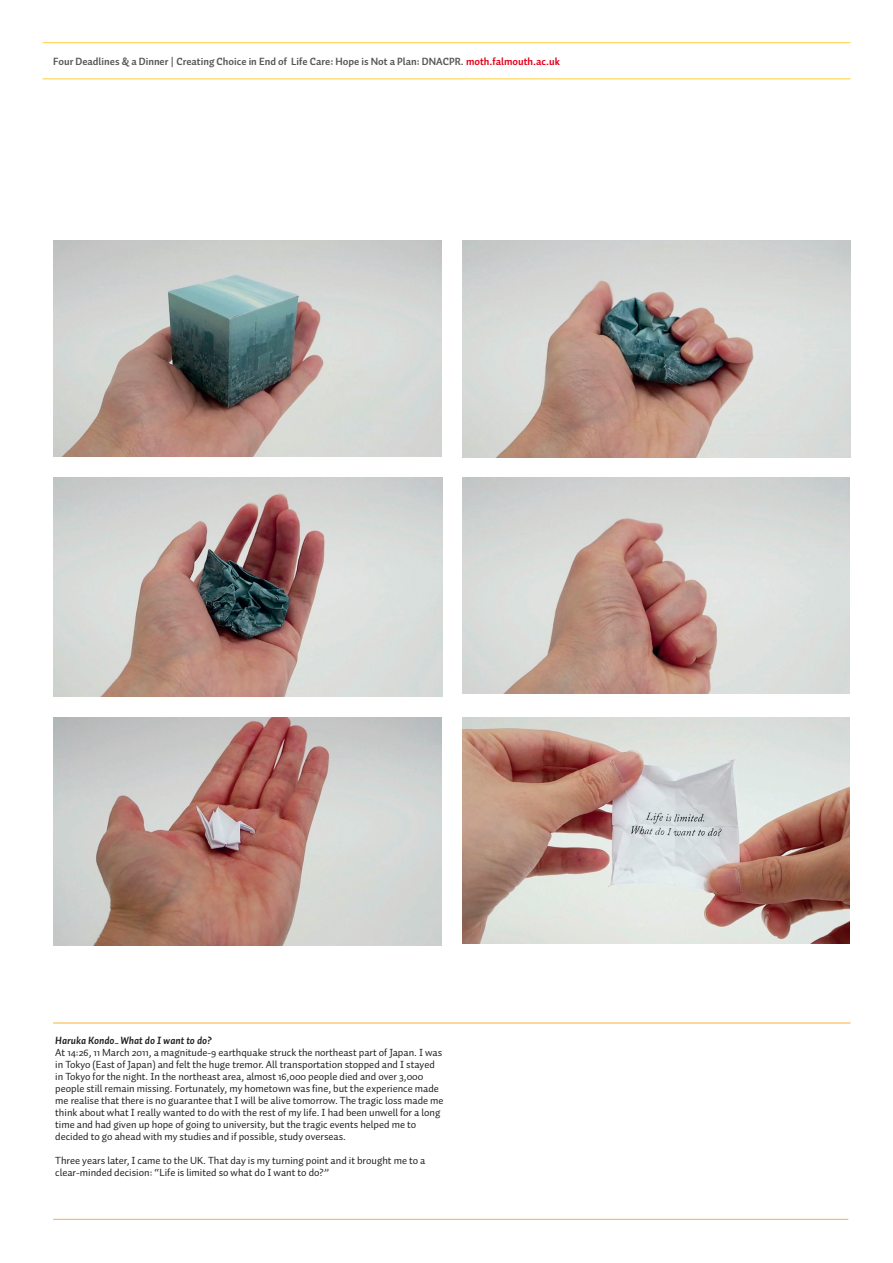
<style>
.page{position:relative;width:893px;height:1263px;background:#fff}
.page>*{position:absolute;margin:0;border:0;box-sizing:border-box;transform-origin:0 0}
.t1{font:10.5px/12px "Auto 1";color:#231f20}
.t2{font:700 10.5px "Auto 1";color:#57585a}
.t3{font:italic 700 10.5px "Auto 1";color:#231f20}
.s1{color:#e2001a}
</style>
<div class="page">
<hr style="left:43px;top:43px;width:807px;height:1px;background:#ffcf3e">
<hr style="left:43px;top:79px;width:807px;height:1px;background:#ffcf3e">
<img style="left:463px;top:477px;width:387px;height:216px">
<img style="left:53px;top:717px;width:388px;height:228px">
<img style="left:54px;top:478px;width:388px;height:218px">
<img style="left:462px;top:718px;width:387px;height:225px">
<img style="left:53px;top:240px;width:388px;height:217px">
<img style="left:463px;top:240px;width:387px;height:217px">
<hr style="left:53px;top:1023px;width:797px;height:1px;background:#faaf3a">
<hr style="left:53px;top:1219px;width:795px;height:1px;background:#faaf3a">
<p class="t2" style="left:53px;top:54px;width:508px">Four Deadlines &amp; a Dinner | Creating Choice in End of Life Care: Hope is Not a Plan: DNACPR. <span class="s1">moth.falmouth.ac.uk</span></p>
<p class="t3" style="left:55px;top:1034px;width:158px">Haruka Kondo_ What do I want to do?</p>
<p class="t1" style="left:55px;top:1047px;width:388px">At 14:26, 11 March 2011, a magnitude-9 earthquake struck the northeast part of Japan. I was in Tokyo (East of Japan) and felt the huge tremor. All transportation stopped and I stayed</p>
<p class="t1" style="left:55px;top:1071px;width:370px">in Tokyo for the night. In the northeast area, almost 16,000 people died and over 3,000</p>
<p class="t1" style="left:55px;top:1083px;width:390px">people still remain missing. Fortunately, my hometown was fine, but the experience made me realise that there is no guarantee that I will be alive tomorrow. The tragic loss made me think about what I really wanted to do with the rest of my life. I had been unwell for a long time and had given up hope of going to university, but the tragic events helped me to</p>
<p class="t1" style="left:55px;top:1131px;width:292px">decided to go ahead with my studies and if possible, study overseas.</p>
<p class="t1" style="left:55px;top:1155px;width:372px">Three years later, I came to the UK. That day is my turning point and it brought me to a clear-minded decision: “Life is limited so what do I want to do?”</p>
</div>
